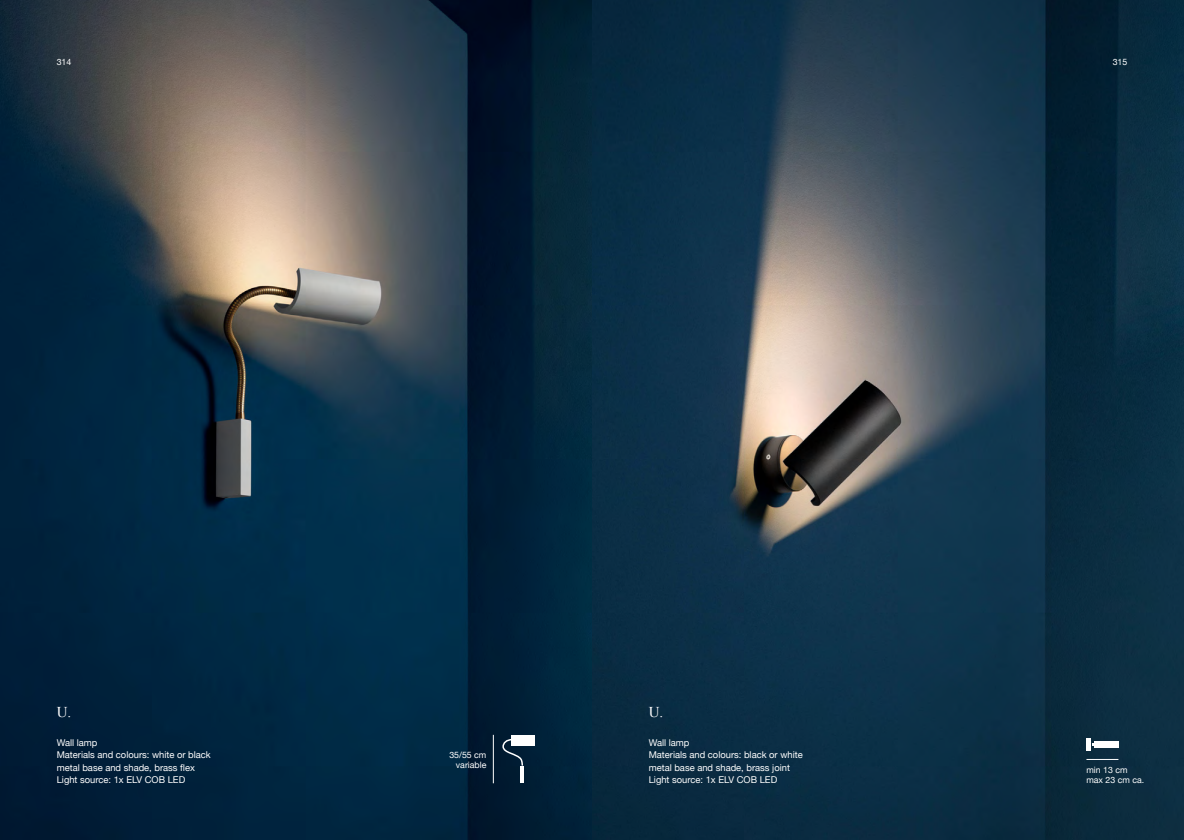
<style>
.page{position:relative;width:1184px;height:840px;background:#fff}
.page>*{position:absolute;margin:0;border:0;box-sizing:border-box;transform-origin:0 0}
.t1{font:15px "Times New Roman";color:#fff}
.t2{font:9.38px/12.5px "Helvetica Neue";color:#fff}
.t3{font:8.75px/10.5px "Helvetica Neue";color:#fff;text-align:right}
</style>
<div class="page">
<img style="left:0;top:0;width:1183px;height:840px">
<hr style="left:493px;top:735px;width:1px;height:48px;background:#fff">
<hr style="left:520px;top:766px;width:4px;height:17px;background:#fff">
<svg style="left:501px;top:738px;width:23px;height:29px"></svg>
<div style="left:511px;top:735px;width:24px;height:10px;background:#fff"></div>
<div style="left:1086px;top:739px;width:5px;height:12px;background:#fff"></div>
<div style="left:1094px;top:742px;width:24px;height:6px;background:#fff"></div>
<hr style="left:1086px;top:759px;width:32px;height:1px;background:#fff">
<p class="t3" style="left:57px;top:57px;width:16px">314</p>
<p class="t3" style="left:1112px;top:57px;width:16px">315</p>
<h1 class="t1" style="left:57px;top:704px;width:16px">U.</h1>
<p class="t2" style="left:57px;top:736px;width:156px">Wall lamp<br>Materials and colours: white or black metal base and shade, brass flex<br>Light source: 1x ELV COB LED</p>
<p class="t3" style="left:449px;top:749px;width:38px">35/55 cm variable</p>
<h1 class="t1" style="left:648px;top:704px;width:16px">U.</h1>
<p class="t2" style="left:648px;top:736px;width:156px">Wall lamp<br>Materials and colours: black or white metal base and shade, brass joint<br>Light source: 1x ELV COB LED</p>
<p class="t3" style="left:1086px;top:764px;width:59px;text-align:left">min 13 cm max 23 cm ca.</p>
</div>
